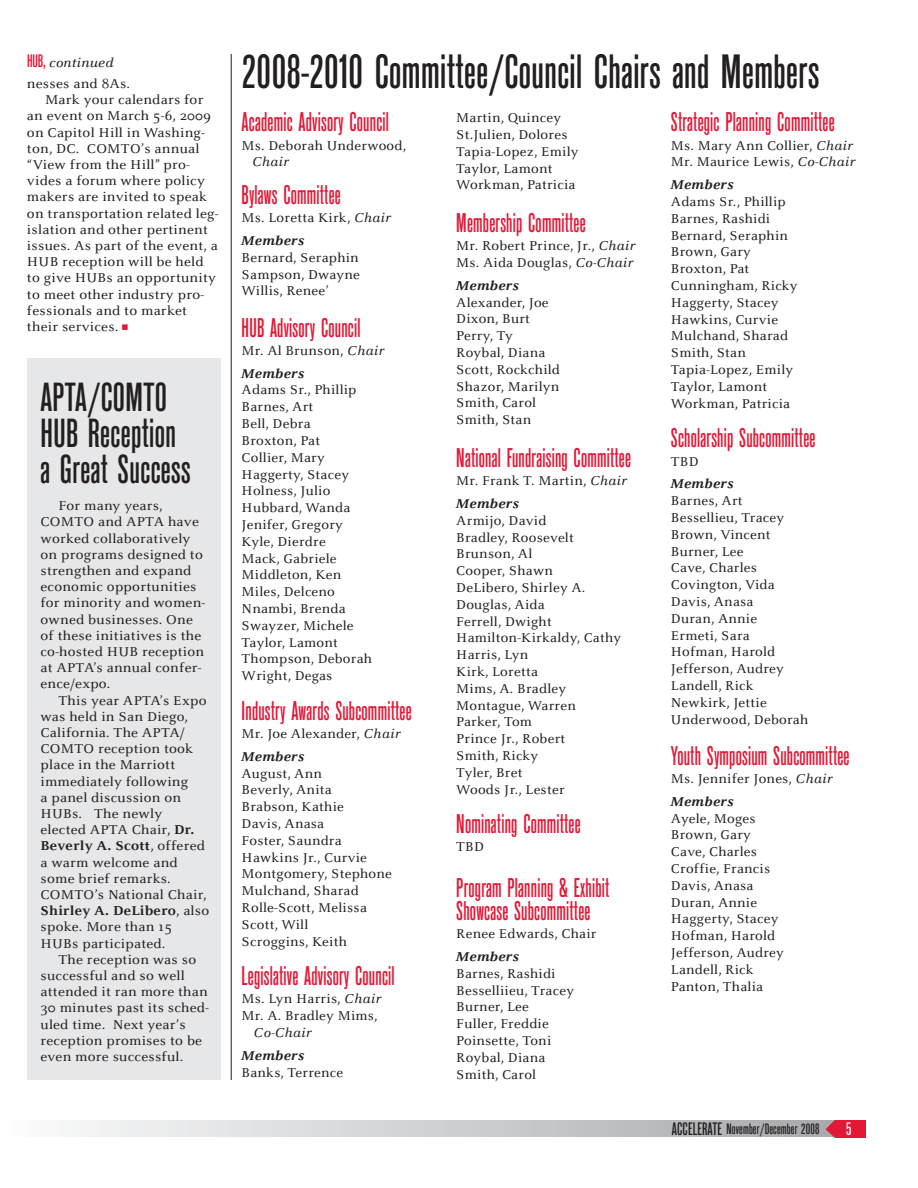
<style>
.page{position:relative;width:918px;height:1188px;background:#fff}
.page>*{position:absolute;margin:0;border:0;box-sizing:border-box;transform-origin:0 0}
.t1{font:48px "Reforma Grotesk Medium A";letter-spacing:.01em;color:#231f20}
.t2{font:40.5px/36px "Reforma Grotesk Medium A";letter-spacing:.01em;color:#231f20}
.t3{font:27px/22.8px "Reforma Grotesk Medium A";letter-spacing:.01em;color:#e31836;scale:.9 1}
.t4{font:18px "Reforma Grotesk Medium A";color:#fff}
.t5{font:15px "Reforma Grotesk Medium A";letter-spacing:.01em;color:#231f20}
.t6{font:13.5px/16.8px "Celeste Small Text";letter-spacing:.02em;color:#231f20}
.t7{font:italic 700 13.5px "Celeste Small Text";letter-spacing:.02em;color:#231f20}
.t8{font:italic 13.5px "Celeste Small Text";letter-spacing:.02em;color:#231f20}
.s1{font-family:"Reforma Grotesk Medium A";font-size:18px;color:#e31836}
.s2{font-style:italic}
.s3{color:#e31836}
.s4{font-weight:700}
.s5{font-weight:700;font-style:italic}
.s6{font-size:18px}
</style>
<div class="page">
<div style="left:5px;top:1120px;width:860px;height:17px;background:linear-gradient(to right,#fcfcfc,#a3a6a9)"></div>
<svg style="left:826px;top:1120px;width:39px;height:17px"></svg>
<div style="left:27px;top:358px;width:193px;height:722px;background:#e6e7e8"></div>
<hr style="left:231px;top:54px;width:1px;height:1026px;background:#231f20">
<p class="t6" style="left:27px;top:53px;width:105px;line-height:21.5px"><span class="s1">HUB,</span> <span class="s2">continued </span>nesses and 8As.</p>
<p class="t6" style="left:27px;top:93px;width:193px;line-height:16.2px;text-indent:18px">Mark your calendars for an event on March 5-6, 2009 on Capitol Hill in Washing&shy;ton, DC. COMTO’s annual “View from the Hill” pro&shy;vides a forum where policy makers are invited to speak on transportation related leg&shy;islation and other pertinent issues. As part of the event, a<br>HUB reception will be held to give HUBs an opportunity to meet other industry pro&shy;fessionals and to market their services. <span class="s3">■</span></p>
<h2 class="t2" style="left:40px;top:380px;width:152px">APTA/COMTO<br>HUB Reception a Great Success</h2>
<p class="t6" style="left:41px;top:499px;width:166px;line-height:16.2px;text-indent:18px">For many years,<br>COMTO and APTA have worked collaboratively on programs designed to strengthen and expand economic opportunities for minority and women&shy;owned businesses. One of these initiatives is the co-hosted HUB reception at APTA’s annual confer&shy;ence/expo.</p>
<p class="t6" style="left:41px;top:693px;width:170px;line-height:16.2px;text-indent:18px">This year APTA’s Expo was held in San Diego,<br>California. The APTA/<br>COMTO reception took place in the Marriott immediately following<br>a panel discussion on<br>HUBs. The newly elected APTA Chair, <span class="s4">Dr.<br>Beverly A. Scott</span>, offered a warm welcome and some brief remarks.<br>COMTO’s National Chair,<br><span class="s4">Shirley A. DeLibero</span>, also spoke. More than 15<br>HUBs participated.</p>
<p class="t6" style="left:41px;top:952px;width:170px;line-height:16.2px;text-indent:18px">The reception was so successful and so well attended it ran more than<br>30 minutes past its sched&shy;uled time. Next year’s reception promises to be even more successful.</p>
<h1 class="t1" style="left:242px;top:53px;width:578px">2008-2010 Committee/Council Chairs and Members</h1>
<p class="t6" style="left:456px;top:111px;width:124px">Martin, Quincey<br>St.Julien, Dolores<br>Tapia-Lopez, Emily<br>Taylor, Lamont<br>Workman, Patricia</p>
<h3 class="t3" style="left:456px;top:212px;width:145px">Membership Committee</h3>
<p class="t6" style="left:456px;top:239px;width:180px">Mr. Robert Prince, Jr., <span class="s2">Chair<br></span>Ms. Aida Douglas, <span class="s2">Co-Chair</span></p>
<p class="t7" style="left:456px;top:280px;width:65px">Members</p>
<p class="t6" style="left:456px;top:295px;width:105px">Alexander, Joe<br>Dixon, Burt<br>Perry, Ty<br>Roybal, Diana<br>Scott, Rockchild<br>Shazor, Marilyn<br>Smith, Carol<br>Smith, Stan</p>
<h3 class="t3" style="left:456px;top:447px;width:196px">National Fundraising Committee</h3>
<p class="t6" style="left:456px;top:471px;width:172px;line-height:22.8px">Mr. Frank T. Martin, <span class="s2">Chair<br></span><span class="s5">Members</span></p>
<p class="t6" style="left:456px;top:513px;width:166px">Armijo, David<br>Bradley, Roosevelt<br>Brunson, Al<br>Cooper, Shawn<br>DeLibero, Shirley A.<br>Douglas, Aida<br>Ferrell, Dwight<br>Hamilton-Kirkaldy, Cathy<br>Harris, Lyn<br>Kirk, Loretta<br>Mims, A. Bradley<br>Montague, Warren<br>Parker, Tom<br>Prince Jr., Robert<br>Smith, Ricky<br>Tyler, Bret<br>Woods Jr., Lester</p>
<h3 class="t3" style="left:456px;top:814px;width:140px">Nominating Committee</h3>
<p class="t6" style="left:456px;top:840px;width:29px">TBD</p>
<h3 class="t3" style="left:456px;top:877px;width:171px">Program Planning &amp; Exhibit<br>Showcase Subcommittee</h3>
<p class="t6" style="left:456px;top:927px;width:142px">Renee Edwards, Chair</p>
<p class="t7" style="left:456px;top:951px;width:65px">Members</p>
<p class="t6" style="left:456px;top:966px;width:119px">Barnes, Rashidi<br>Besselliieu, Tracey<br>Burner, Lee<br>Fuller, Freddie<br>Poinsette, Toni<br>Roybal, Diana<br>Smith, Carol</p>
<h3 class="t3" style="left:242px;top:112px;width:165px">Academic Advisory Council</h3>
<p class="t6" style="left:242px;top:138px;width:166px">Ms. Deborah Underwood,</p>
<p class="t8" style="left:252px;top:157px;width:38px">Chair</p>
<h3 class="t3" style="left:242px;top:184px;width:112px">Bylaws Committee</h3>
<p class="t6" style="left:242px;top:208px;width:151px;line-height:22.8px">Ms. Loretta Kirk, <span class="s2">Chair<br></span><span class="s5">Members</span></p>
<p class="t6" style="left:242px;top:250px;width:120px;text-align:justify">Bernard, Seraphin Sampson, Dwayne Willis, Renee’</p>
<h3 class="t3" style="left:242px;top:317px;width:134px">HUB Advisory Council</h3>
<p class="t6" style="left:242px;top:340px;width:144px;line-height:22.8px">Mr. Al Brunson, <span class="s2">Chair<br></span><span class="s5">Members</span></p>
<p class="t6" style="left:242px;top:383px;width:132px">Adams Sr., Phillip<br>Barnes, Art<br>Bell, Debra<br>Broxton, Pat<br>Collier, Mary<br>Haggerty, Stacey<br>Holness, Julio<br>Hubbard, Wanda<br>Jenifer, Gregory<br>Kyle, Dierdre<br>Mack, Gabriele<br>Middleton, Ken<br>Miles, Delceno<br>Nnambi, Brenda<br>Swayzer, Michele<br>Taylor, Lamont<br>Thompson, Deborah<br>Wright, Degas</p>
<h3 class="t3" style="left:242px;top:700px;width:190px">Industry Awards Subcommittee</h3>
<p class="t6" style="left:242px;top:723px;width:160px;line-height:22.8px">Mr. Joe Alexander, <span class="s2">Chair<br></span><span class="s5">Members</span></p>
<p class="t6" style="left:242px;top:766px;width:152px">August, Ann<br>Beverly, Anita<br>Brabson, Kathie<br>Davis, Anasa<br>Foster, Saundra<br>Hawkins Jr., Curvie<br>Montgomery, Stephone<br>Mulchand, Sharad<br>Rolle-Scott, Melissa<br>Scott, Will<br>Scroggins, Keith</p>
<h3 class="t3" style="left:242px;top:966px;width:172px">Legislative Advisory Council</h3>
<p class="t6" style="left:242px;top:992px;width:141px">Ms. Lyn Harris, <span class="s2">Chair<br></span>Mr. A. Bradley Mims,</p>
<p class="t8" style="left:254px;top:1027px;width:59px">Co-Chair</p>
<p class="t7" style="left:242px;top:1050px;width:65px">Members</p>
<p class="t6" style="left:242px;top:1065px;width:103px">Banks, Terrence</p>
<h3 class="t3" style="left:671px;top:112px;width:183px">Strategic Planning Committee</h3>
<p class="t6" style="left:671px;top:138px;width:186px">Ms. Mary Ann Collier, <span class="s2">Chair<br></span>Mr. Maurice Lewis, <span class="s2">Co-Chair</span></p>
<p class="t7" style="left:671px;top:180px;width:65px">Members</p>
<p class="t6" style="left:671px;top:195px;width:128px">Adams Sr., Phillip<br>Barnes, Rashidi<br>Bernard, Seraphin<br>Brown, Gary<br>Broxton, Pat<br>Cunningham, Ricky<br>Haggerty, Stacey<br>Hawkins, Curvie<br>Mulchand, Sharad<br>Smith, Stan<br>Tapia-Lopez, Emily<br>Taylor, Lamont<br>Workman, Patricia</p>
<h3 class="t3" style="left:671px;top:428px;width:162px">Scholarship Subcommittee</h3>
<p class="t6" style="left:671px;top:454px;width:29px">TBD</p>
<p class="t7" style="left:671px;top:479px;width:65px">Members</p>
<p class="t6" style="left:671px;top:494px;width:139px">Barnes, Art<br>Bessellieu, Tracey<br>Brown, Vincent<br>Burner, Lee<br>Cave, Charles<br>Covington, Vida<br>Davis, Anasa<br>Duran, Annie<br>Ermeti, Sara<br>Hofman, Harold<br>Jefferson, Audrey<br>Landell, Rick<br>Newkirk, Jettie<br>Underwood, Deborah</p>
<h3 class="t3" style="left:671px;top:745px;width:200px">Youth Symposium Subcommittee</h3>
<p class="t6" style="left:671px;top:768px;width:163px;line-height:22.8px">Ms. Jennifer Jones, <span class="s2">Chair<br></span><span class="s5">Members</span></p>
<p class="t6" style="left:671px;top:811px;width:115px">Ayele, Moges<br>Brown, Gary<br>Cave, Charles<br>Croffie, Francis<br>Davis, Anasa<br>Duran, Annie<br>Haggerty, Stacey<br>Hofman, Harold<br>Jefferson, Audrey<br>Landell, Rick<br>Panton, Thalia</p>
<p class="t5" style="left:672px;top:1123px;width:149px"><span class="s6">ACCELERATE</span> November/December 2008</p>
<h3 class="t4" style="left:846px;top:1123px;width:7px">5</h3>
</div>
